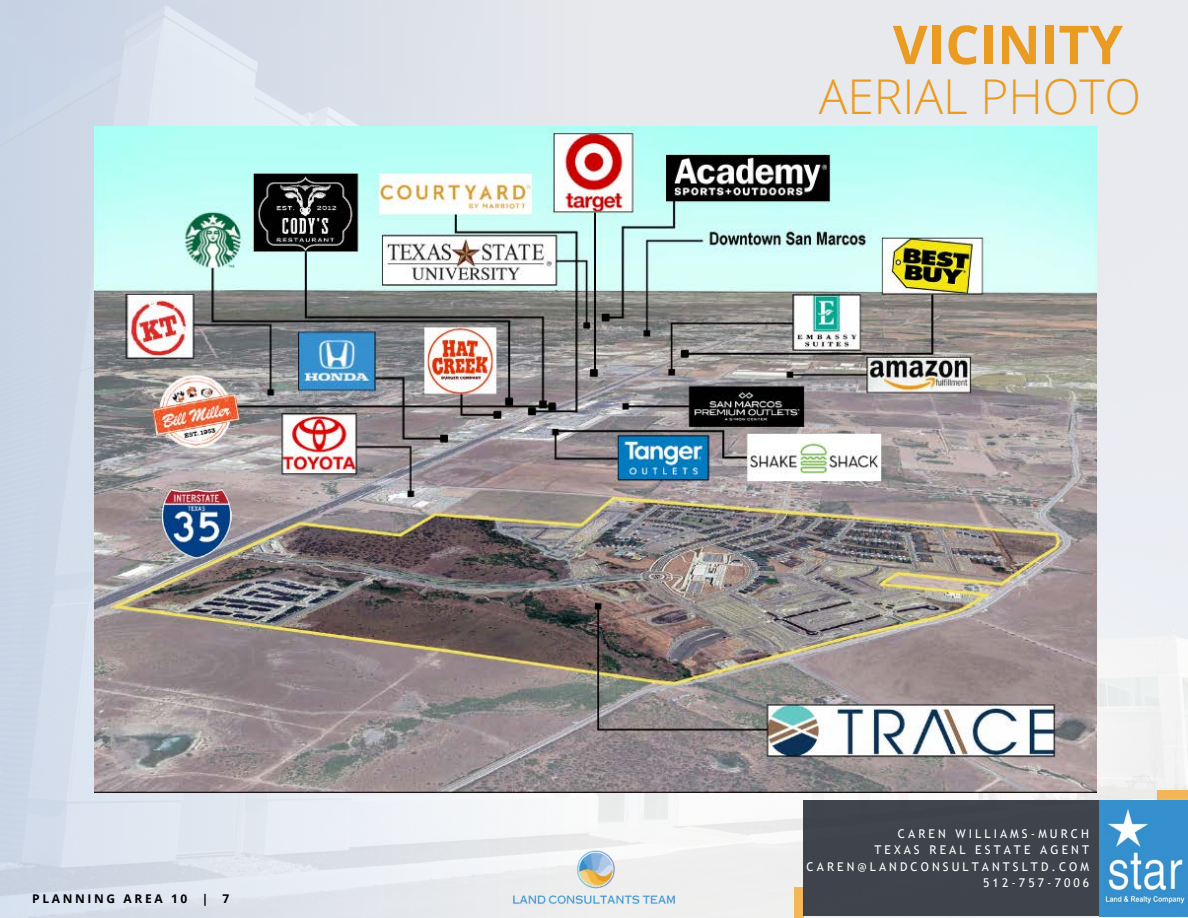
<style>
.page{position:relative;width:1188px;height:918px;background:#fff}
.page>*{position:absolute;margin:0;border:0;box-sizing:border-box;transform-origin:0 0}
.t1{font:700 53.55px "Open Sans";color:#ea9c22}
.t2{font:300 48px "Open Sans";color:#ea9c22}
.t3{font:12px "Trebuchet MS";letter-spacing:.255em;color:#fff}
.t4{font:700 12px "Open Sans";letter-spacing:.22em;color:#000}
</style>
<div class="page">
<img style="left:0;top:0;width:1188px;height:918px">
<div style="left:794px;top:887px;width:10px;height:31px;background:#f4b75a"></div>
<div style="left:804px;top:800px;width:373px;height:116px;background:#3f444c"></div>
<img style="left:1099px;top:800px;width:89px;height:116px">
<div style="left:1157px;top:790px;width:31px;height:9px;background:#f3b558"></div>
<img style="left:493px;top:837px;width:202px;height:81px">
<img style="left:95px;top:126px;width:1001px;height:666px">
<p class="t4" style="left:32px;top:890px;width:199px">PLANNING AREA 10 | 7</p>
<p class="t1" style="left:893px;top:7px;width:232px">VICINITY</p>
<p class="t2" style="left:819px;top:62px;width:324px">AERIAL PHOTO</p>
<h1 class="t3" style="left:898px;top:826px;width:193px">CAREN WILLIAMS-MURCH</h1>
<h2 class="t3" style="left:874px;top:843px;width:216px">TEXAS REAL ESTATE AGENT</h2>
<p class="t3" style="left:807px;top:859px;width:284px">CAREN@LANDCONSULTANTSLTD.COM</p>
<p class="t3" style="left:983px;top:876px;width:108px">512-757-7006</p>
</div>
